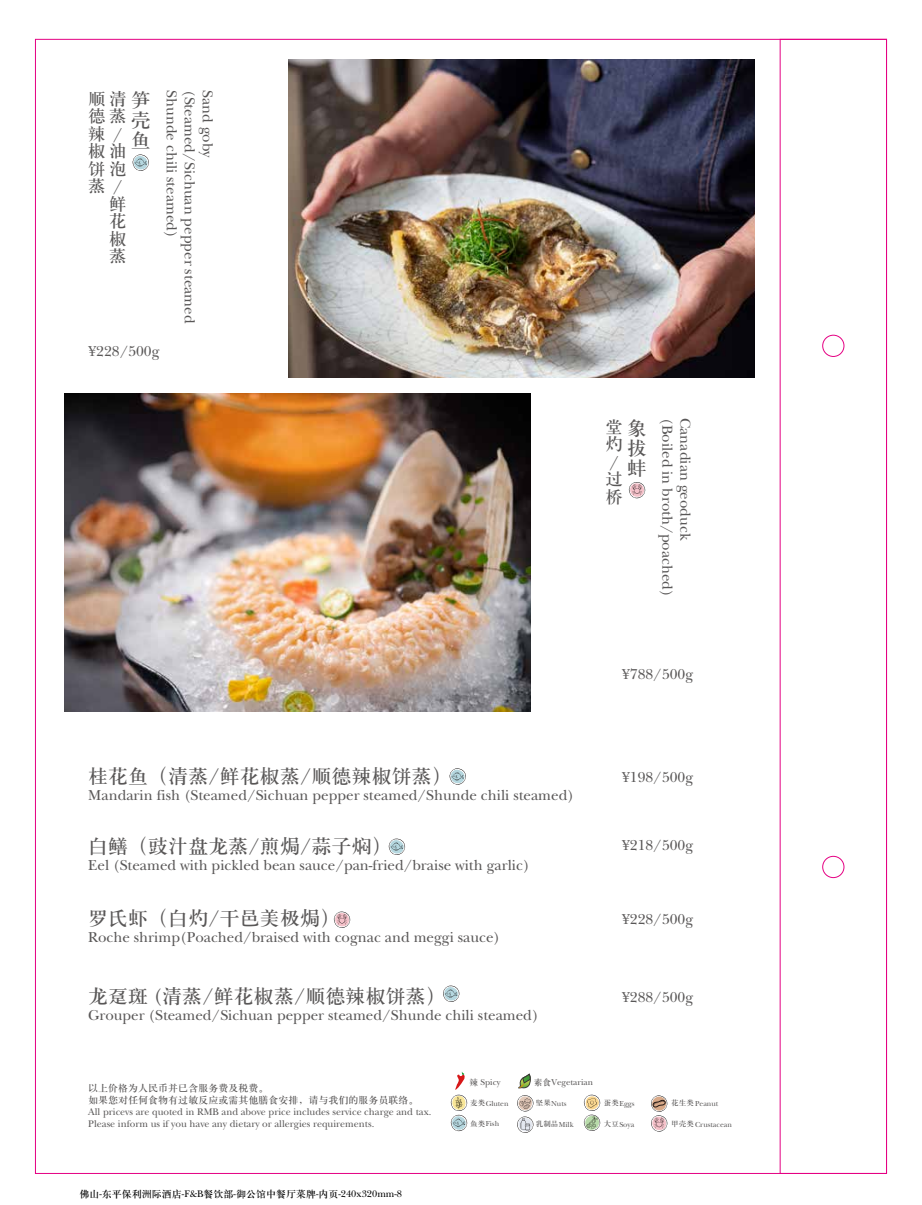
<style>
.page{position:relative;width:922px;height:1205px;background:#fff}
.page>*{position:absolute;margin:0;border:0;box-sizing:border-box;transform-origin:0 0}
.t1{font:20px/20px "H Ya 3 gj";color:#595757;text-align:justify}
.t2{font:17.5px/17.5px "H Ya 3 gj";color:#595757}
.t3{font:17.5px "New Baskerville";color:#595757}
.t4{font:15px "New Baskerville";color:#595757}
.t5{font:10px/12px "New Baskerville";color:#595757}
.t6{font:10px/12px "H Ya 3 gj";color:#595757}
.t7{font:10px "H Ya 3 gj";color:#000}
.t8{font:8.88px "New Baskerville";color:#595757}
.t9{font:7.62px "New Baskerville";color:#595757}
.s1{font-family:"New Baskerville"}
.s2{font-family:"ST Songti TC Bold"}
.s3{font-family:"H Ya 3 gj"}
</style>
<div class="page">
<div style="left:822px;top:335px;width:22px;height:22px;border:1px solid #e50083;border-radius:50%"></div>
<div style="left:822px;top:856px;width:22px;height:22px;border:1px solid #e50083;border-radius:50%"></div>
<img style="left:289px;top:59px;width:465px;height:318px">
<img style="left:65px;top:393px;width:465px;height:318px">
<svg style="left:333px;top:911px;width:18px;height:17px"></svg>
<svg style="left:132px;top:154px;width:17px;height:17px"></svg>
<svg style="left:449px;top:768px;width:17px;height:17px"></svg>
<svg style="left:388px;top:838px;width:18px;height:17px"></svg>
<svg style="left:443px;top:985px;width:17px;height:17px"></svg>
<svg style="left:628px;top:482px;width:18px;height:16px"></svg>
<svg style="left:517px;top:1074px;width:17px;height:59px"></svg>
<svg style="left:450px;top:1072px;width:18px;height:59px"></svg>
<svg style="left:583px;top:1094px;width:18px;height:37px"></svg>
<svg style="left:651px;top:1095px;width:17px;height:37px"></svg>
<p class="t2" style="left:88px;top:90px;width:39px">顺清德蒸</p>
<h1 class="t1" style="left:131px;top:90px;width:21px">笋壳鱼</h1>
<p class="t2" style="left:88px;top:125px;width:18px">辣</p>
<p class="t2" style="left:88px;top:177px;width:18px">蒸</p>
<p class="t3" style="left:113px;top:124px;width:11px">/</p>
<p class="t2" style="left:88px;top:142px;width:39px">椒油饼泡</p>
<p class="t3" style="left:113px;top:176px;width:11px">/</p>
<p class="t2" style="left:109px;top:195px;width:18px;text-align:justify">鲜花椒蒸</p>
<p class="t4" style="left:180px;top:90px;width:149px;rotate:90deg">Shunde chili steamed)</p>
<p class="t4" style="left:198px;top:90px;width:235px;rotate:90deg">(Steamed/Sichuan pepper steamed</p>
<p class="t4" style="left:216px;top:90px;width:69px;rotate:90deg">Sand goby</p>
<p class="t4" style="left:88px;top:343px;width:73px">¥228/500g</p>
<h1 class="t1" style="left:88px;top:766px;width:365px">桂花鱼（清蒸<span class="s1">/</span>鲜花椒蒸<span class="s1">/</span>顺德辣椒饼蒸）</h1>
<p class="t4" style="left:88px;top:786px;width:487px">Mandarin fish (Steamed/Sichuan pepper steamed/Shunde chili steamed)</p>
<p class="t2" style="left:605px;top:418px;width:18px">堂灼</p>
<h1 class="t1" style="left:627px;top:418px;width:21px">象拔蚌</h1>
<p class="t3" style="left:609px;top:452px;width:11px">/</p>
<p class="t2" style="left:605px;top:470px;width:18px">过桥</p>
<p class="t4" style="left:676px;top:418px;width:180px;rotate:90deg">(Boiled in broth/poached)</p>
<p class="t4" style="left:694px;top:418px;width:124px;rotate:90deg">Canadian geoduck</p>
<p class="t4" style="left:622px;top:665px;width:73px">¥788/500g</p>
<p class="t4" style="left:622px;top:768px;width:73px">¥198/500g</p>
<h1 class="t1" style="left:88px;top:836px;width:305px">白鳝（豉汁盘龙蒸<span class="s1">/</span>煎<span class="s2">焗</span><span class="s1">/</span>蒜子焖）</h1>
<p class="t4" style="left:622px;top:836px;width:73px">¥218/500g</p>
<p class="t4" style="left:88px;top:856px;width:443px">Eel (Steamed with pickled bean sauce/pan-fried/braise with garlic)</p>
<h1 class="t1" style="left:88px;top:908px;width:253px">罗氏虾（白灼<span class="s1">/</span>干邑美极<span class="s2">焗</span>）</h1>
<p class="t4" style="left:88px;top:929px;width:413px">Roche shrimp(Poached/braised with cognac and meggi sauce)</p>
<h1 class="t1" style="left:88px;top:986px;width:359px">龙趸斑 <span class="s1">(</span>清蒸<span class="s1">/</span>鲜花椒蒸<span class="s1">/</span>顺德辣椒饼蒸）</h1>
<p class="t4" style="left:88px;top:1006px;width:452px">Grouper (Steamed/Sichuan pepper steamed/Shunde chili steamed)</p>
<p class="t4" style="left:622px;top:911px;width:73px">¥228/500g</p>
<p class="t4" style="left:622px;top:988px;width:73px">¥288/500g</p>
<p class="t6" style="left:88px;top:1082px;width:331px">以上价格为人民币并已含服务费及税费。<br>如果您对任何食物有过敏反应或需其他膳食安排，请与我们的服务员联络。</p>
<p class="t5" style="left:88px;top:1106px;width:344px">All pricevs are quoted in RMB and above price includes service charge and tax.<br>Please inform us if you have any dietary or allergies requirements.</p>
<p class="t8" style="left:469px;top:1076px;width:33px"><span class="s3">辣</span> Spicy</p>
<p class="t8" style="left:533px;top:1076px;width:61px"><span class="s3">素食</span>Vegetarian</p>
<p class="t9" style="left:470px;top:1099px;width:40px"><span class="s3">麦类</span>Gluten</p>
<p class="t9" style="left:470px;top:1119px;width:30px"><span class="s3">鱼类</span>Fish</p>
<p class="t9" style="left:535px;top:1099px;width:32px"><span class="s3">坚果</span>Nuts</p>
<p class="t9" style="left:535px;top:1120px;width:39px"><span class="s3">乳制品</span>Milk</p>
<p class="t9" style="left:603px;top:1099px;width:32px"><span class="s3">蛋类</span>Eggs</p>
<p class="t9" style="left:603px;top:1119px;width:32px"><span class="s3">大豆</span>Soya</p>
<p class="t9" style="left:671px;top:1099px;width:49px"><span class="s3">花生类</span> Peanut</p>
<p class="t9" style="left:671px;top:1119px;width:62px"><span class="s3">甲壳类</span> Crustacean</p>
<p class="t7" style="left:79px;top:1189px;width:324px">佛山<span class="s1">-</span>东平保利洲际酒店<span class="s1">-F&amp;B</span>餐饮部<span class="s1">-</span>御公馆中餐厅菜牌<span class="s1">-</span>内页<span class="s1">-240x320mm-8</span></p>
</div>
